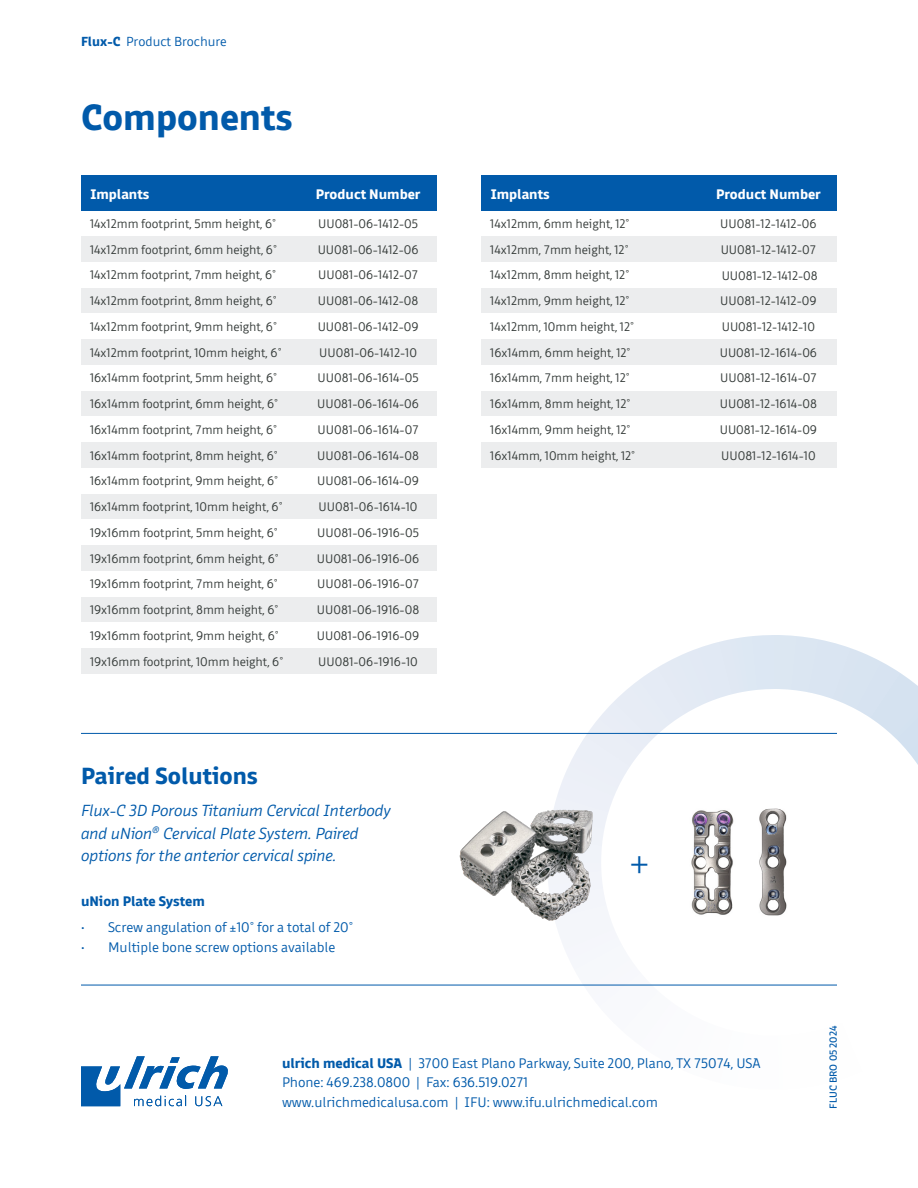
<style>
.page{position:relative;width:918px;height:1188px;background:#fff}
.page>*{position:absolute;margin:0;border:0;box-sizing:border-box;transform-origin:0 0}
.t1{font:200 45px "Domotika Pro";color:#015aaa}
.t2{font:700 37.5px "Domotika Pro";color:#015aaa}
.t3{font:700 24px "Domotika Pro";color:#015aaa}
.t4{font:italic 300 16.5px/22.5px "Domotika Pro";color:#015aaa}
.t5{font:300 14.25px/19.5px "Domotika Pro";color:#015aaa}
.t6{font:700 14.25px "Domotika Pro";color:#fff}
.t7{font:700 14.25px "Domotika Pro";color:#015aaa}
.t8{font:300 13.5px "Domotika Pro";color:#015aaa}
.t9{font:300 12.75px/25.8px "Domotika Pro";color:#353b39}
.t10{font:10.5px "Domotika Pro";color:#015aaa}
.s1{font-weight:700}
</style>
<div class="page">
<svg style="left:547px;top:635px;width:371px;height:350px"></svg>
<img style="left:641px;top:798px;width:184px;height:122px">
<svg style="left:81px;top:1056px;width:147px;height:50px"></svg>
<div style="left:81px;top:339px;width:217px;height:26px;background:#ecedee"></div>
<div style="left:481px;top:339px;width:217px;height:26px;background:#ecedee"></div>
<div style="left:81px;top:494px;width:217px;height:26px;background:#ecedee"></div>
<div style="left:81px;top:648px;width:217px;height:26px;background:#ecedee"></div>
<div style="left:81px;top:236px;width:217px;height:26px;background:#ecedee"></div>
<div style="left:481px;top:236px;width:217px;height:26px;background:#ecedee"></div>
<div style="left:81px;top:391px;width:217px;height:26px;background:#ecedee"></div>
<div style="left:481px;top:391px;width:217px;height:26px;background:#ecedee"></div>
<div style="left:81px;top:545px;width:217px;height:26px;background:#ecedee"></div>
<div style="left:300px;top:339px;width:137px;height:26px;background:#ecedee"></div>
<div style="left:700px;top:339px;width:137px;height:26px;background:#ecedee"></div>
<div style="left:300px;top:494px;width:137px;height:26px;background:#ecedee"></div>
<div style="left:300px;top:648px;width:137px;height:26px;background:#ecedee"></div>
<div style="left:300px;top:236px;width:137px;height:26px;background:#ecedee"></div>
<div style="left:700px;top:236px;width:137px;height:26px;background:#ecedee"></div>
<div style="left:300px;top:391px;width:137px;height:26px;background:#ecedee"></div>
<div style="left:700px;top:391px;width:137px;height:26px;background:#ecedee"></div>
<div style="left:300px;top:545px;width:137px;height:26px;background:#ecedee"></div>
<div style="left:81px;top:288px;width:217px;height:26px;background:#ecedee"></div>
<div style="left:481px;top:288px;width:217px;height:26px;background:#ecedee"></div>
<div style="left:81px;top:442px;width:217px;height:26px;background:#ecedee"></div>
<div style="left:481px;top:442px;width:217px;height:26px;background:#ecedee"></div>
<div style="left:81px;top:597px;width:217px;height:26px;background:#ecedee"></div>
<div style="left:300px;top:288px;width:137px;height:26px;background:#ecedee"></div>
<div style="left:700px;top:288px;width:137px;height:26px;background:#ecedee"></div>
<div style="left:300px;top:442px;width:137px;height:26px;background:#ecedee"></div>
<div style="left:700px;top:442px;width:137px;height:26px;background:#ecedee"></div>
<div style="left:300px;top:597px;width:137px;height:26px;background:#ecedee"></div>
<div style="left:81px;top:176px;width:217px;height:35px;background:#015aaa"></div>
<div style="left:481px;top:176px;width:217px;height:35px;background:#015aaa"></div>
<div style="left:300px;top:176px;width:137px;height:35px;background:#015aaa"></div>
<div style="left:700px;top:176px;width:137px;height:35px;background:#015aaa"></div>
<hr style="left:81px;top:985px;width:756px;height:1px;background:#015aaa">
<hr style="left:81px;top:733px;width:756px;height:1px;background:#015aaa">
<img style="left:459px;top:801px;width:144px;height:127px">
<p class="t8" style="left:81px;top:32px;width:147px"><span class="s1">Flux-C</span> Product Brochure</p>
<h2 class="t2" style="left:81px;top:87px;width:213px">Components</h2>
<p class="t6" style="left:90px;top:183px;width:61px">Implants</p>
<p class="t6" style="left:316px;top:183px;width:106px">Product Number</p>
<p class="t6" style="left:491px;top:183px;width:61px">Implants</p>
<p class="t6" style="left:716px;top:183px;width:106px">Product Number</p>
<p class="t9" style="left:90px;top:210px;width:195px">14x12mm footprint, 5mm height, 6° 14x12mm footprint, 6mm height, 6° 14x12mm footprint, 7mm height, 6° 14x12mm footprint, 8mm height, 6° 14x12mm footprint, 9mm height, 6° 14x12mm footprint, 10mm height, 6° 16x14mm footprint, 5mm height, 6° 16x14mm footprint, 6mm height, 6° 16x14mm footprint, 7mm height, 6° 16x14mm footprint, 8mm height, 6° 16x14mm footprint, 9mm height, 6° 16x14mm footprint, 10mm height, 6° 19x16mm footprint, 5mm height, 6° 19x16mm footprint, 6mm height, 6° 19x16mm footprint, 7mm height, 6° 19x16mm footprint, 8mm height, 6° 19x16mm footprint, 9mm height, 6° 19x16mm footprint, 10mm height, 6°</p>
<p class="t9" style="left:490px;top:210px;width:146px">14x12mm, 6mm height, 12°<br>14x12mm, 7mm height, 12°<br>14x12mm, 8mm height, 12°<br>14x12mm, 9mm height, 12°<br>14x12mm, 10mm height, 12°<br>16x14mm, 6mm height, 12°<br>16x14mm, 7mm height, 12°<br>16x14mm, 8mm height, 12°<br>16x14mm, 9mm height, 12°<br>16x14mm, 10mm height, 12°</p>
<p class="t9" style="left:317px;top:210px;width:104px">UU081-06-1412-05<br>UU081-06-1412-06<br>UU081-06-1412-07<br>UU081-06-1412-08<br>UU081-06-1412-09<br>UU081-06-1412-10<br>UU081-06-1614-05<br>UU081-06-1614-06<br>UU081-06-1614-07<br>UU081-06-1614-08<br>UU081-06-1614-09<br>UU081-06-1614-10<br>UU081-06-1916-05<br>UU081-06-1916-06<br>UU081-06-1916-07<br>UU081-06-1916-08<br>UU081-06-1916-09<br>UU081-06-1916-10</p>
<p class="t9" style="left:720px;top:210px;width:100px">UU081-12-1412-06<br>UU081-12-1412-07<br>UU081-12-1412-08<br>UU081-12-1412-09<br>UU081-12-1412-10<br>UU081-12-1614-06<br>UU081-12-1614-07<br>UU081-12-1614-08<br>UU081-12-1614-09<br>UU081-12-1614-10</p>
<h3 class="t3" style="left:81px;top:757px;width:178px">Paired Solutions</h3>
<p class="t4" style="left:81px;top:798px;width:311px">Flux-C 3D Porous Titanium Cervical Interbody and uNion<sup>®</sup> Cervical Plate System. Paired options for the anterior cervical spine.</p>
<p class="t7" style="left:81px;top:890px;width:125px">uNion Plate System</p>
<p class="t5" style="left:81px;top:916px;width:274px">• Screw angulation of ±10° for a total of 20°</p>
<p class="t5" style="left:81px;top:936px;width:256px">• Multiple bone screw options available</p>
<h1 class="t1" style="left:629px;top:829px;width:23px">+</h1>
<p class="t5" style="left:282px;top:1052px;width:480px"><span class="s1">ulrich medical USA</span> | 3700 East Plano Parkway, Suite 200, Plano, TX 75074, USA<br>Phone: 469.238.0800 | Fax: 636.519.0271<br>www.ulrichmedicalusa.com | IFU: www.ifu.ulrichmedical.com</p>
<p class="t10" style="left:825px;top:1108px;width:84px;rotate:-90deg">FLUC BRO 05 2024</p>
</div>
